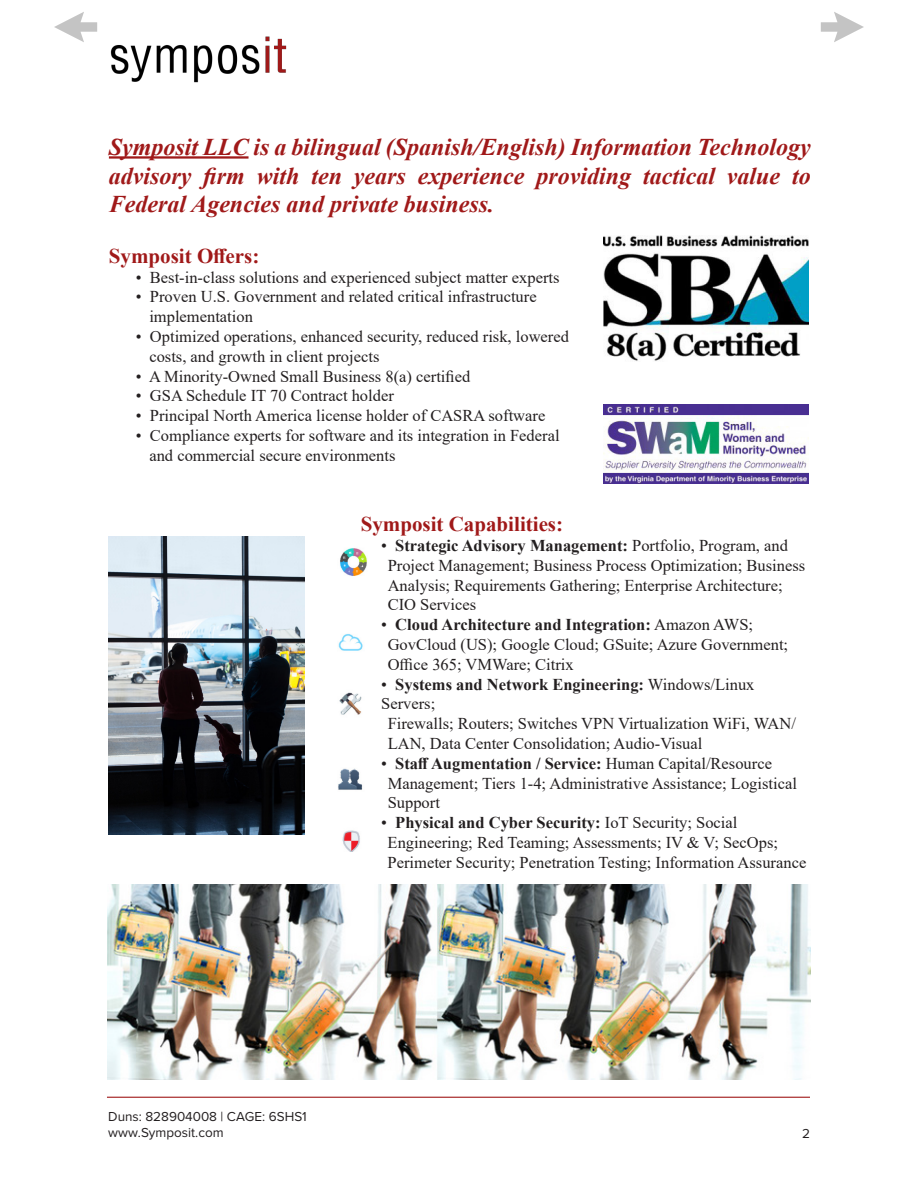
<style>
.page{position:relative;width:918px;height:1188px;background:#fff}
.page>*{position:absolute;margin:0;border:0;box-sizing:border-box;transform-origin:0 0}
.t1{font:italic 700 24px/28.8px "Times New Roman";color:#a01919;text-align:justify}
.t2{font:700 21px "Times New Roman";color:#a01919}
.t3{font:16.5px/19.8px "Times New Roman";color:#231f20}
.t4{font:700 16.5px/19.8px "Times New Roman";color:#231f20}
.t5{font:13.5px/16.2px "Proxima Nova";color:#231f20}
.s1{font-weight:400}
</style>
<div class="page">
<hr style="left:107px;top:1097px;width:703px;height:1px;background:#a01919">
<svg style="left:54px;top:12px;width:43px;height:30px"></svg>
<svg style="left:821px;top:12px;width:43px;height:30px"></svg>
<hr style="left:109px;top:156px;width:140px;height:3px;background:#a01919">
<img style="left:110px;top:36px;width:177px;height:47px">
<img style="left:108px;top:885px;width:702px;height:195px">
<img style="left:109px;top:537px;width:195px;height:297px">
<img style="left:604px;top:404px;width:205px;height:79px">
<img style="left:604px;top:235px;width:205px;height:126px">
<img style="left:340px;top:548px;width:27px;height:28px">
<img style="left:338px;top:634px;width:25px;height:17px">
<img style="left:339px;top:692px;width:23px;height:23px">
<img style="left:338px;top:768px;width:25px;height:22px">
<img style="left:342px;top:830px;width:18px;height:21px">
<p class="t1" style="left:109px;top:132px;width:704px">Symposit LLC is a bilingual (Spanish/English) Information Technology advisory firm with ten years experience providing tactical value to Federal Agencies and private business.</p>
<p class="t2" style="left:109px;top:241px;width:152px">Symposit Offers:</p>
<p class="t3" style="left:136px;top:267px;width:425px">• Best-in-class solutions and experienced subject matter experts</p>
<p class="t3" style="left:136px;top:287px;width:402px">• Proven U.S. Government and related critical infrastructure</p>
<p class="t3" style="left:149px;top:306px;width:105px">implementation</p>
<p class="t3" style="left:136px;top:326px;width:435px">• Optimized operations, enhanced security, reduced risk, lowered</p>
<p class="t3" style="left:149px;top:346px;width:232px">costs, and growth in client projects</p>
<p class="t3" style="left:136px;top:366px;width:336px">• A Minority-Owned Small Business 8(a) certified</p>
<p class="t3" style="left:136px;top:386px;width:259px">• GSA Schedule IT 70 Contract holder</p>
<p class="t3" style="left:136px;top:405px;width:411px">• Principal North America license holder of CASRA software</p>
<p class="t3" style="left:136px;top:425px;width:425px">• Compliance experts for software and its integration in Federal</p>
<p class="t3" style="left:149px;top:445px;width:248px">and commercial secure environments</p>
<p class="t2" style="left:361px;top:509px;width:204px">Symposit Capabilities:</p>
<p class="t4" style="left:381px;top:535px;width:408px"><span class="s1">•</span> Strategic Advisory Management: <span class="s1">Portfolio, Program, and</span></p>
<p class="t3" style="left:388px;top:555px;width:419px">Project Management; Business Process Optimization; Business<br>Analysis; Requirements Gathering; Enterprise Architecture;<br>CIO Services</p>
<p class="t4" style="left:381px;top:614px;width:373px"><span class="s1">•</span> Cloud Architecture and Integration: <span class="s1">Amazon AWS;</span></p>
<p class="t3" style="left:388px;top:634px;width:402px">GovCloud (US); Google Cloud; GSuite; Azure Government;<br>Office 365; VMWare; Citrix</p>
<p class="t4" style="left:381px;top:674px;width:375px"><span class="s1">•</span> Systems and Network Engineering: <span class="s1">Windows/Linux<br>Servers;</span></p>
<p class="t3" style="left:388px;top:713px;width:410px">Firewalls; Routers; Switches VPN Virtualization WiFi, WAN/<br>LAN, Data Center Consolidation; Audio-Visual</p>
<p class="t4" style="left:381px;top:753px;width:392px"><span class="s1">•</span> Staff Augmentation / Service: <span class="s1">Human Capital/Resource</span></p>
<p class="t3" style="left:388px;top:773px;width:411px">Management; Tiers 1-4; Administrative Assistance; Logistical<br>Support</p>
<p class="t4" style="left:381px;top:812px;width:358px"><span class="s1">•</span> Physical and Cyber Security: <span class="s1">IoT Security; Social</span></p>
<p class="t3" style="left:388px;top:832px;width:420px">Engineering; Red Teaming; Assessments; IV &amp; V; SecOps;<br>Perimeter Security; Penetration Testing; Information Assurance</p>
<p class="t5" style="left:108px;top:1108px;width:200px">Duns: 828904008 | CAGE: 6SHS1 www.Symposit.com</p>
<p class="t5" style="left:802px;top:1125px;width:9px">2</p>
</div>
